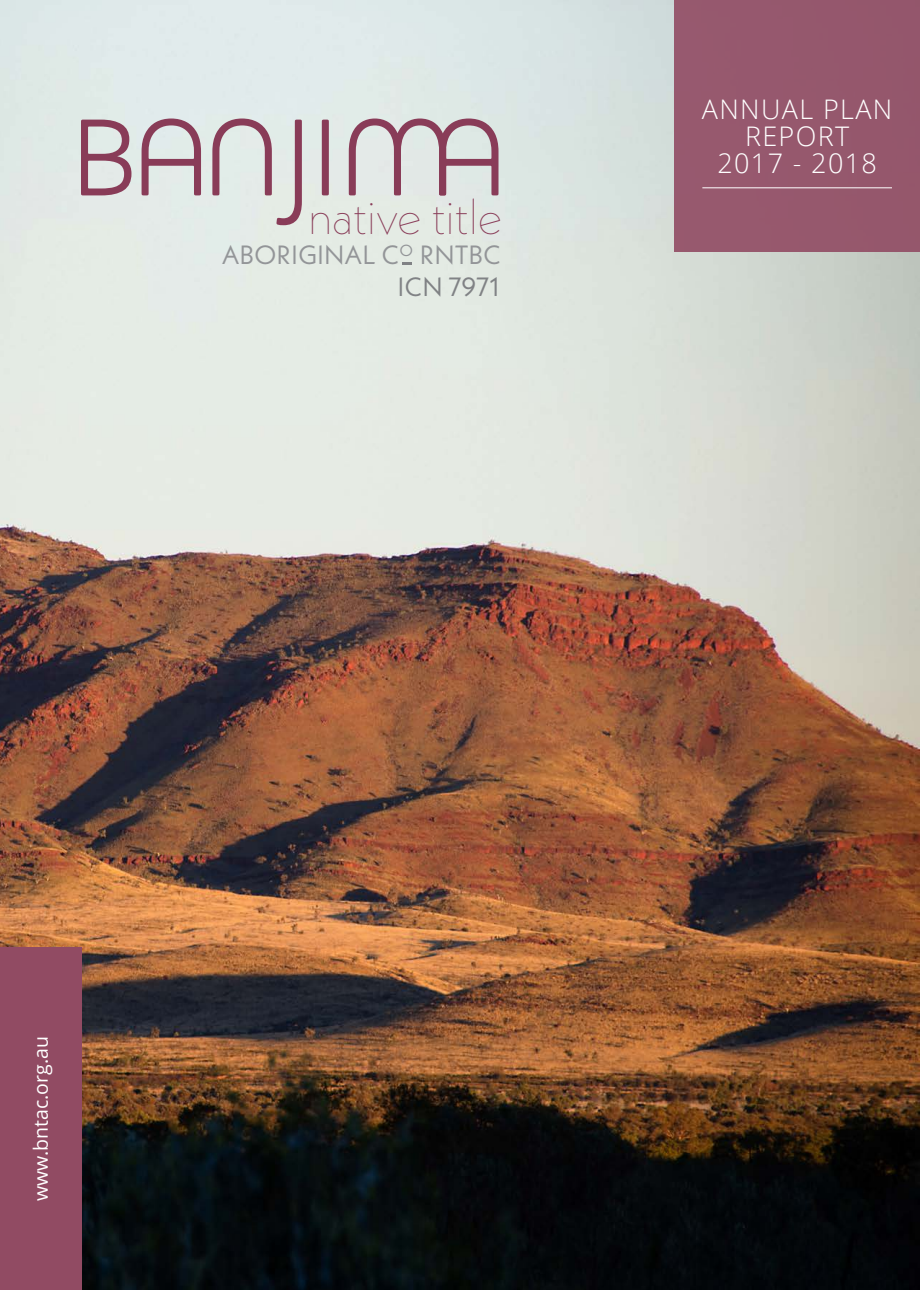
<style>
.page{position:relative;width:920px;height:1290px;background:#fff}
.page>*{position:absolute;margin:0;border:0;box-sizing:border-box;transform-origin:0 0}
.t1{font:100 48.45px "Neue Kabel";color:#893c58}
.Large_Title{font:300 27px/27px "Open Sans";letter-spacing:.05em;color:#fff;text-align:center}
.t2{font:26.4px/32.1px "Neue Kabel";color:#939598;text-align:right}
.t3{font:19.5px "Open Sans";color:#fff}
.s1{color:#808285}
</style>
<div class="page">
<img style="left:0;top:0;width:920px;height:1290px">
<svg style="left:81px;top:120px;width:50px;height:75px;background:#ba9ca7"></svg>
<svg style="left:142px;top:119px;width:59px;height:76px;background:#c3afb7"></svg>
<svg style="left:212px;top:119px;width:90px;height:106px;background:#d0c7ca"></svg>
<svg style="left:322px;top:120px;width:7px;height:75px"></svg>
<svg style="left:349px;top:119px;width:149px;height:76px;background:#c8b9be"></svg>
<svg style="left:402px;top:262px;width:9px;height:3px"></svg>
<div style="left:0;top:948px;width:81px;height:342px;background:#914b63"></div>
<div style="left:674px;top:0;width:246px;height:252px;background:#96586d"></div>
<hr style="left:702px;top:187px;width:190px;height:1px;background:#fff">
<p class="t1" style="left:308px;top:186px;width:196px">native title</p>
<p class="t2" style="left:222px;top:238px;width:281px">ABORIGINAL C<sup>O</sup> RNTBC<br><span class="s1">ICN 7971</span></p>
<p class="Large_Title" style="left:702px;top:94px;width:192px">ANNUAL PLAN<br>REPORT</p>
<p class="Large_Title" style="left:717px;top:148px;width:161px">2017 - 2018</p>
<p class="t3" style="left:28px;top:1201px;width:167px;rotate:-90deg">www.bntac.org.au</p>
</div>
